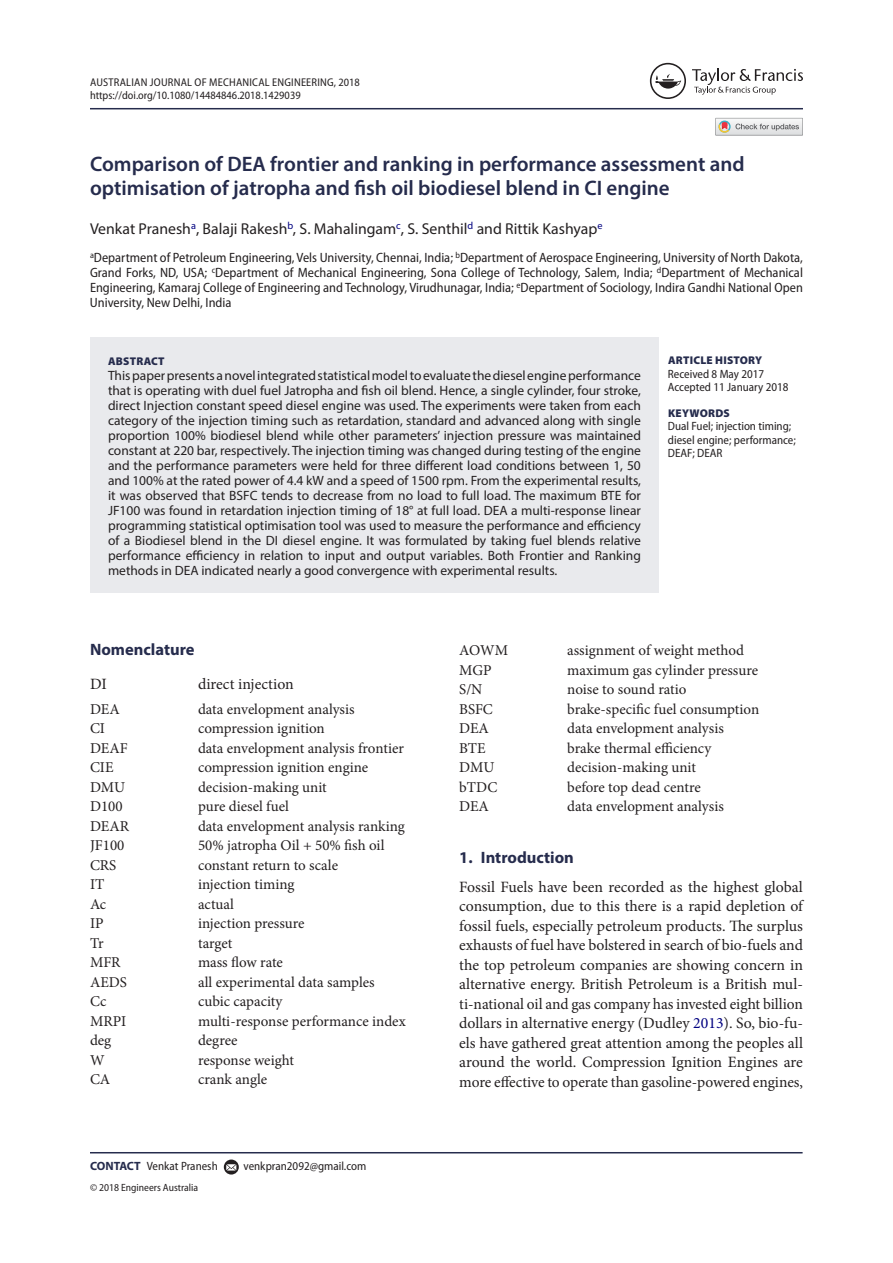
<style>
.page{position:relative;width:893px;height:1263px;background:#fff}
.page>*{position:absolute;margin:0;border:0;box-sizing:border-box;transform-origin:0 0}
.t1{font:600 21px/24px "Myriad Pro";color:#262c4d}
.t2{font:700 16.5px "Myriad Pro";color:#262c4d}
.t3{font:15.75px/19.5px "Minion Pro";color:#231f20;text-align:justify}
.t4{font:15.75px "Myriad Pro";color:#231f20}
.t5{font:15px "Minion Pro";color:#231f20}
.t6{font:13.5px/15px "Myriad Pro";color:#231f20;text-align:justify}
.t7{font:semi-condensed 13.5px/15px "Myriad Pro";color:#231f20;text-align:justify}
.t8{font:semi-condensed 12px/13.5px "Myriad Pro";color:#231f20}
.t9{font:semi-condensed 11.25px/13.5px "Myriad Pro";letter-spacing:.02em;color:#231f20}
.t10{font:900 11.25px "Myriad Pro";letter-spacing:.02em;color:#262c4d}
.t11{font:semi-condensed 10.5px "Myriad Pro";color:#231f20}
.s1{font-weight:700;font-stretch:normal;color:#262c4d}
.s2{color:#000080}
</style>
<div class="page">
<hr style="left:90px;top:108px;width:713px;height:1px;background:#262c4d">
<hr style="left:90px;top:1152px;width:713px;height:1px;background:#262c4d">
<svg style="left:224px;top:1159px;width:15px;height:15px"></svg>
<svg style="left:226px;top:1164px;width:10px;height:6px"></svg>
<div style="left:90px;top:338px;width:569px;height:255px;background:#e9eaed"></div>
<svg style="left:692px;top:69px;width:111px;height:26px"></svg>
<svg style="left:650px;top:63px;width:36px;height:36px"></svg>
<svg style="left:715px;top:118px;width:88px;height:17px"></svg>
<p class="t9" style="left:90px;top:75px;width:271px">Australian Journal of Mechanical Engineering, 2018 https://doi.org/10.1080/14484846.2018.1429039</p>
<h1 class="t1" style="left:90px;top:151px;width:656px">Comparison of DEA frontier and ranking in performance assessment and optimisation of jatropha and fish oil biodiesel blend in CI engine</h1>
<p class="t4" style="left:90px;top:219px;width:514px">Venkat Pranesh<sup>a</sup>, Balaji Rakesh<sup>b</sup>, S. Mahalingam<sup>c</sup>, S. Senthil<sup>d</sup> and Rittik Kashyap<sup>e</sup></p>
<p class="t7" style="left:90px;top:250px;width:714px"><sup>a</sup>Department of Petroleum Engineering, Vels University, Chennai, India; <sup>b</sup>Department of Aerospace Engineering, University of North Dakota, Grand Forks, ND, USA; <sup>c</sup>Department of Mechanical Engineering, Sona College of Technology, Salem, India; <sup>d</sup>Department of Mechanical Engineering, Kamaraj College of Engineering and Technology, Virudhunagar, India; <sup>e</sup>Department of Sociology, Indira Gandhi National Open University, New Delhi, India</p>
<p class="t10" style="left:108px;top:354px;width:58px">ABSTRACT</p>
<p class="t6" style="left:108px;top:367px;width:535px">This paper presents a novel integrated statistical model to evaluate the diesel engine performance that is operating with duel fuel Jatropha and fish oil blend. Hence, a single cylinder, four stroke, direct Injection constant speed diesel engine was used. The experiments were taken from each category of the injection timing such as retardation, standard and advanced along with single proportion 100% biodiesel blend while other parameters’ injection pressure was maintained constant at 220 bar, respectively. The injection timing was changed during testing of the engine and the performance parameters were held for three different load conditions between 1, 50 and 100% at the rated power of 4.4 kW and a speed of 1500 rpm. From the experimental results, it was observed that BSFC tends to decrease from no load to full load. The maximum BTE for JF100 was found in retardation injection timing of 18° at full load. DEA a multi-response linear programming statistical optimisation tool was used to measure the performance and efficiency of a Biodiesel blend in the DI diesel engine. It was formulated by taking fuel blends relative performance efficiency in relation to input and output variables. Both Frontier and Ranking methods in DEA indicated nearly a good convergence with experimental results.</p>
<p class="t10" style="left:668px;top:354px;width:96px">ARTICLE HISTORY</p>
<p class="t8" style="left:668px;top:367px;width:122px">Received 8 May 2017<br>Accepted 11 January 2018</p>
<p class="t10" style="left:668px;top:406px;width:63px">KEYWORDS</p>
<p class="t8" style="left:668px;top:419px;width:129px">Dual Fuel; injection timing; diesel engine; performance;<br>DEAF; DEAR</p>
<p class="t2" style="left:90px;top:639px;width:106px">Nomenclature</p>
<p class="t3" style="left:90px;top:674px;width:18px">DI</p>
<p class="t3" style="left:198px;top:674px;width:97px">direct injection</p>
<p class="t5" style="left:90px;top:699px;width:31px">DEA</p>
<p class="t5" style="left:198px;top:699px;width:158px">data envelopment analysis</p>
<p class="t5" style="left:90px;top:719px;width:17px">CI</p>
<p class="t5" style="left:198px;top:719px;width:128px">compression ignition</p>
<p class="t5" style="left:90px;top:738px;width:39px">DEAF</p>
<p class="t5" style="left:198px;top:738px;width:207px">data envelopment analysis frontier</p>
<p class="t5" style="left:90px;top:758px;width:25px">CIE</p>
<p class="t5" style="left:198px;top:758px;width:172px">compression ignition engine</p>
<p class="t5" style="left:90px;top:777px;width:37px">DMU</p>
<p class="t5" style="left:198px;top:777px;width:130px">decision-making unit</p>
<p class="t5" style="left:90px;top:797px;width:34px">D100</p>
<p class="t5" style="left:198px;top:797px;width:92px">pure diesel fuel</p>
<p class="t5" style="left:90px;top:816px;width:41px">DEAR</p>
<p class="t5" style="left:198px;top:816px;width:208px">data envelopment analysis ranking</p>
<p class="t5" style="left:90px;top:836px;width:36px">JF100</p>
<p class="t5" style="left:198px;top:836px;width:188px">50% jatropha Oil + 50% fish oil</p>
<p class="t5" style="left:90px;top:855px;width:28px">CRS</p>
<p class="t5" style="left:198px;top:855px;width:142px">constant return to scale</p>
<p class="t5" style="left:90px;top:875px;width:16px">IT</p>
<p class="t5" style="left:198px;top:875px;width:98px">injection timing</p>
<p class="t5" style="left:90px;top:894px;width:18px">Ac</p>
<p class="t5" style="left:198px;top:894px;width:37px">actual</p>
<p class="t5" style="left:90px;top:914px;width:15px">IP</p>
<p class="t5" style="left:198px;top:914px;width:108px">injection pressure</p>
<p class="t5" style="left:90px;top:933px;width:15px">Tr</p>
<p class="t5" style="left:198px;top:933px;width:36px">target</p>
<p class="t5" style="left:90px;top:953px;width:32px">MFR</p>
<p class="t5" style="left:198px;top:953px;width:86px">mass flow rate</p>
<p class="t5" style="left:90px;top:972px;width:39px">AEDS</p>
<p class="t5" style="left:198px;top:972px;width:178px">all experimental data samples</p>
<p class="t5" style="left:90px;top:992px;width:18px">Cc</p>
<p class="t5" style="left:198px;top:992px;width:86px">cubic capacity</p>
<p class="t5" style="left:90px;top:1011px;width:38px">MRPI</p>
<p class="t5" style="left:198px;top:1011px;width:209px">multi-response performance index</p>
<p class="t5" style="left:90px;top:1031px;width:23px">deg</p>
<p class="t5" style="left:198px;top:1031px;width:41px">degree</p>
<p class="t5" style="left:90px;top:1050px;width:16px">W</p>
<p class="t5" style="left:198px;top:1050px;width:98px">response weight</p>
<p class="t5" style="left:90px;top:1070px;width:22px">CA</p>
<p class="t5" style="left:198px;top:1070px;width:71px">crank angle</p>
<p class="t8" style="left:90px;top:1160px;width:129px"><span class="s1">CONTACT</span> Venkat Pranesh</p>
<p class="t8" style="left:244px;top:1160px;width:124px">venkpran2092@gmail.com</p>
<p class="t11" style="left:90px;top:1182px;width:110px">© 2018 Engineers Australia</p>
<p class="t5" style="left:459px;top:640px;width:50px">AOWM</p>
<p class="t5" style="left:567px;top:640px;width:178px">assignment of weight method</p>
<p class="t5" style="left:459px;top:660px;width:34px">MGP</p>
<p class="t5" style="left:567px;top:660px;width:192px">maximum gas cylinder pressure</p>
<p class="t5" style="left:459px;top:679px;width:25px">S/N</p>
<p class="t5" style="left:567px;top:679px;width:121px">noise to sound ratio</p>
<p class="t5" style="left:459px;top:699px;width:35px">BSFC</p>
<p class="t5" style="left:567px;top:699px;width:194px">brake-specific fuel consumption</p>
<p class="t5" style="left:459px;top:718px;width:31px">DEA</p>
<p class="t5" style="left:567px;top:718px;width:158px">data envelopment analysis</p>
<p class="t5" style="left:459px;top:738px;width:28px">BTE</p>
<p class="t5" style="left:567px;top:738px;width:146px">brake thermal efficiency</p>
<p class="t5" style="left:459px;top:757px;width:37px">DMU</p>
<p class="t5" style="left:567px;top:757px;width:130px">decision-making unit</p>
<p class="t5" style="left:459px;top:777px;width:40px">bTDC</p>
<p class="t5" style="left:567px;top:777px;width:135px">before top dead centre</p>
<p class="t5" style="left:459px;top:796px;width:31px">DEA</p>
<p class="t5" style="left:567px;top:796px;width:158px">data envelopment analysis</p>
<p class="t2" style="left:459px;top:847px;width:116px">1. Introduction</p>
<p class="t3" style="left:459px;top:877px;width:345px">Fossil Fuels have been recorded as the highest global consumption, due to this there is a rapid depletion of fossil fuels, especially petroleum products. The surplus exhausts of fuel have bolstered in search of bio-fuels and the top petroleum companies are showing concern in alternative energy. British Petroleum is a British mul&shy;ti-national oil and gas company has invested eight billion dollars in alternative energy (Dudley <span class="s2">2013</span>). So, bio-fu&shy;els have gathered great attention among the peoples all around the world. Compression Ignition Engines are more effective to operate than gasoline-powered engines,</p>
</div>
